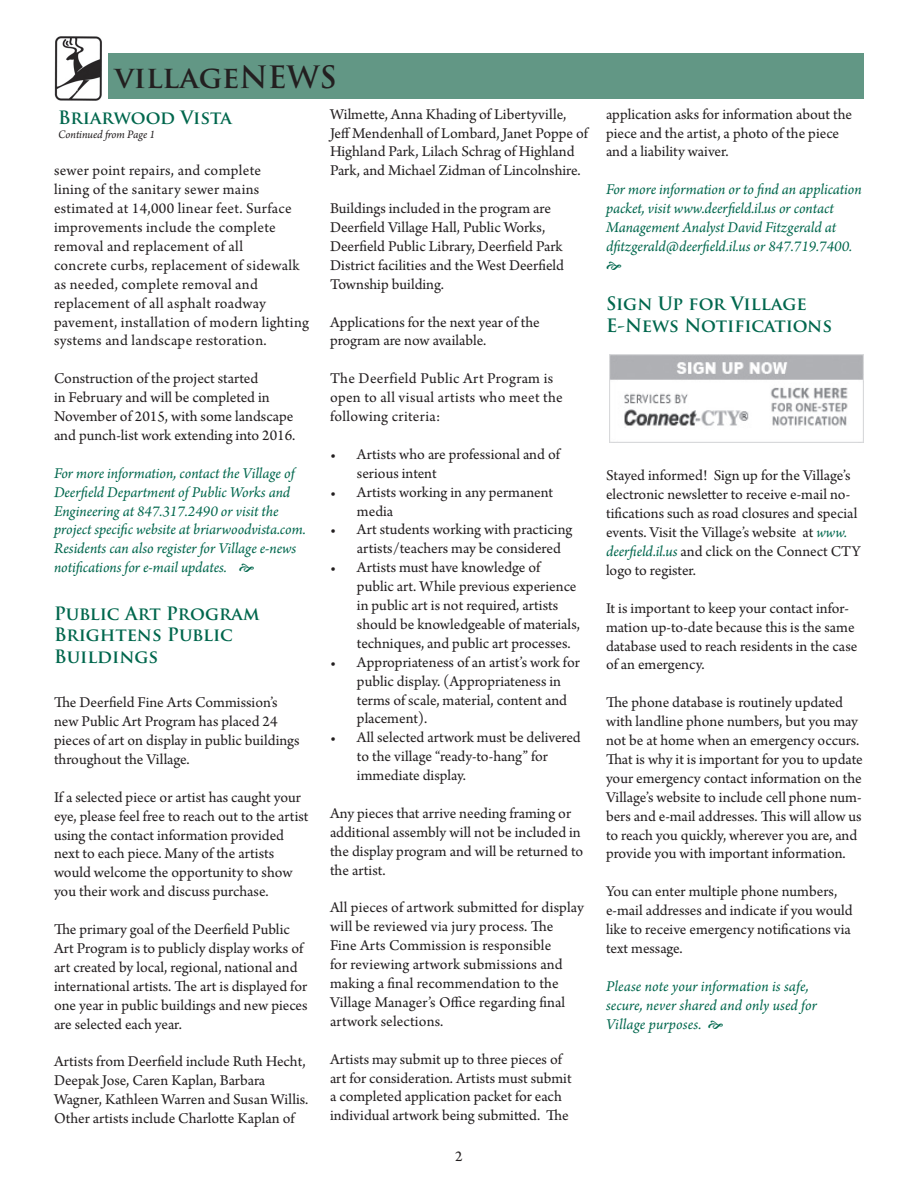
<style>
.page{position:relative;width:918px;height:1188px;background:#fff}
.page>*{position:absolute;margin:0;border:0;box-sizing:border-box;transform-origin:0 0}
.t1{font:700 30px "Trajan Pro";color:#231f20}
.t2{font:700 18px/21.6px "Trajan Pro";color:#01674d}
.t3{font:15.75px/18.9px "Arno Pro";color:#231f20}
.t4{font:italic 15.75px/18.9px "Arno Pro";letter-spacing:-.005em;color:#01674d}
.t5{font:15.75px/18.9px "Arno Pro";letter-spacing:.02em;color:#231f20}
.t6{font:italic 12px "Arno Pro";letter-spacing:-.005em;color:#231f20}
.s1{font-style:italic;color:#01674d}
</style>
<div class="page">
<div style="left:108px;top:54px;width:756px;height:45px;background:#629785"></div>
<img style="left:54px;top:36px;width:48px;height:64px">
<img style="left:609px;top:355px;width:255px;height:88px">
<h1 class="t1" style="left:115px;top:58px;width:224px">villageNEWS</h1>
<p class="t2" style="left:58px;top:106px;width:175px">Briarwood Vista</p>
<p class="t6" style="left:58px;top:127px;width:99px">Continued from Page 1</p>
<p class="t3" style="left:54px;top:162px;width:256px">sewer point repairs, and complete<br>lining of the sanitary sewer mains estimated at 14,000 linear feet. Surface improvements include the complete removal and replacement of all<br>concrete curbs, replacement of sidewalk as needed, complete removal and replacement of all asphalt roadway pavement, installation of modern lighting systems and landscape restoration.</p>
<p class="t3" style="left:54px;top:370px;width:243px">Construction of the project started<br>in February and will be completed in November of 2015, with some landscape and punch-list work extending into 2016.</p>
<p class="t4" style="left:54px;top:464px;width:253px">For more information, contact the Village of Deerfield Department of Public Works and Engineering at 847.317.2490 or visit the project specific website at briarwoodvista.com.<br>Residents can also register for Village e-news notifications for e-mail updates.</p>
<p class="t2" style="left:54px;top:602px;width:207px">Public Art Program<br>Brightens Public<br>Buildings</p>
<p class="t3" style="left:54px;top:694px;width:247px">The Deerfield Fine Arts Commission’s new Public Art Program has placed 24 pieces of art on display in public buildings throughout the Village.</p>
<p class="t3" style="left:54px;top:788px;width:256px">If a selected piece or artist has caught your eye, please feel free to reach out to the artist using the contact information provided next to each piece. Many of the artists would welcome the opportunity to show you their work and discuss purchase.</p>
<p class="t3" style="left:54px;top:921px;width:255px">The primary goal of the Deerfield Public Art Program is to publicly display works of art created by local, regional, national and international artists. The art is displayed for one year in public buildings and new pieces are selected each year.</p>
<p class="t3" style="left:54px;top:1053px;width:256px">Artists from Deerfield include Ruth Hecht, Deepak Jose, Caren Kaplan, Barbara Wagner, Kathleen Warren and Susan Willis.<br>Other artists include Charlotte Kaplan of</p>
<p class="t3" style="left:330px;top:105px;width:260px">Wilmette, Anna Khading of Libertyville, Jeff Mendenhall of Lombard, Janet Poppe of Highland Park, Lilach Schrag of Highland Park, and Michael Zidman of Lincolnshire.</p>
<p class="t3" style="left:330px;top:200px;width:236px">Buildings included in the program are Deerfield Village Hall, Public Works, Deerfield Public Library, Deerfield Park District facilities and the West Deerfield Township building.</p>
<p class="t3" style="left:330px;top:313px;width:211px">Applications for the next year of the program are now available.</p>
<p class="t5" style="left:330px;top:370px;width:234px">The Deerfield Public Art Program is open to all visual artists who meet the following criteria:</p>
<p class="t3" style="left:357px;top:446px;width:204px;text-indent:-27px">• Artists who are professional and of serious intent</p>
<p class="t3" style="left:357px;top:483px;width:198px;text-indent:-27px">• Artists working in any permanent media</p>
<p class="t3" style="left:357px;top:521px;width:217px;text-indent:-27px">• Art students working with practicing artists/teachers may be considered</p>
<p class="t3" style="left:357px;top:559px;width:225px;text-indent:-27px">• Artists must have knowledge of public art. While previous experience in public art is not required, artists should be knowledgeable of materials, techniques, and public art processes.</p>
<p class="t3" style="left:357px;top:653px;width:224px;text-indent:-27px">• Appropriateness of an artist’s work for public display. (Appropriateness in terms of scale, material, content and placement).</p>
<p class="t3" style="left:357px;top:729px;width:225px;text-indent:-27px">• All selected artwork must be delivered to the village “ready-to-hang” for immediate display.</p>
<p class="t3" style="left:330px;top:805px;width:255px">Any pieces that arrive needing framing or additional assembly will not be included in the display program and will be returned to the artist.</p>
<p class="t3" style="left:330px;top:899px;width:255px">All pieces of artwork submitted for display will be reviewed via jury process. The Fine Arts Commission is responsible<br>for reviewing artwork submissions and making a final recommendation to the Village Manager’s Office regarding final artwork selections.</p>
<p class="t3" style="left:330px;top:1050px;width:243px">Artists may submit up to three pieces of art for consideration. Artists must submit a completed application packet for each individual artwork being submitted. The</p>
<p class="t3" style="left:455px;top:1148px;width:9px">2</p>
<p class="t3" style="left:606px;top:105px;width:248px">application asks for information about the piece and the artist, a photo of the piece and a liability waiver.</p>
<p class="t4" style="left:606px;top:181px;width:257px">For more information or to find an application packet, visit www.deerfield.il.us or contact Management Analyst David Fitzgerald at dfitzgerald@deerfield.il.us or 847.719.7400.</p>
<p class="t2" style="left:606px;top:293px;width:228px">Sign Up for Village<br>E-News Notifications</p>
<p class="t3" style="left:606px;top:467px;width:256px">Stayed informed! Sign up for the Village’s electronic newsletter to receive e-mail no&shy;tifications such as road closures and special events. Visit the Village’s website at <span class="s1">www. deerfield.il.us</span> and click on the Connect CTY logo to register.</p>
<p class="t3" style="left:606px;top:599px;width:253px">It is important to keep your contact infor&shy;mation up-to-date because this is the same database used to reach residents in the case of an emergency.</p>
<p class="t3" style="left:606px;top:694px;width:258px">The phone database is routinely updated with landline phone numbers, but you may not be at home when an emergency occurs.<br>That is why it is important for you to update your emergency contact information on the Village’s website to include cell phone num&shy;bers and e-mail addresses. This will allow us to reach you quickly, wherever you are, and provide you with important information.</p>
<p class="t3" style="left:606px;top:883px;width:248px">You can enter multiple phone numbers, e-mail addresses and indicate if you would like to receive emergency notifications via text message.</p>
<p class="t4" style="left:606px;top:977px;width:213px">Please note your information is safe, secure, never shared and only used for<br>Village purposes.</p>
</div>
